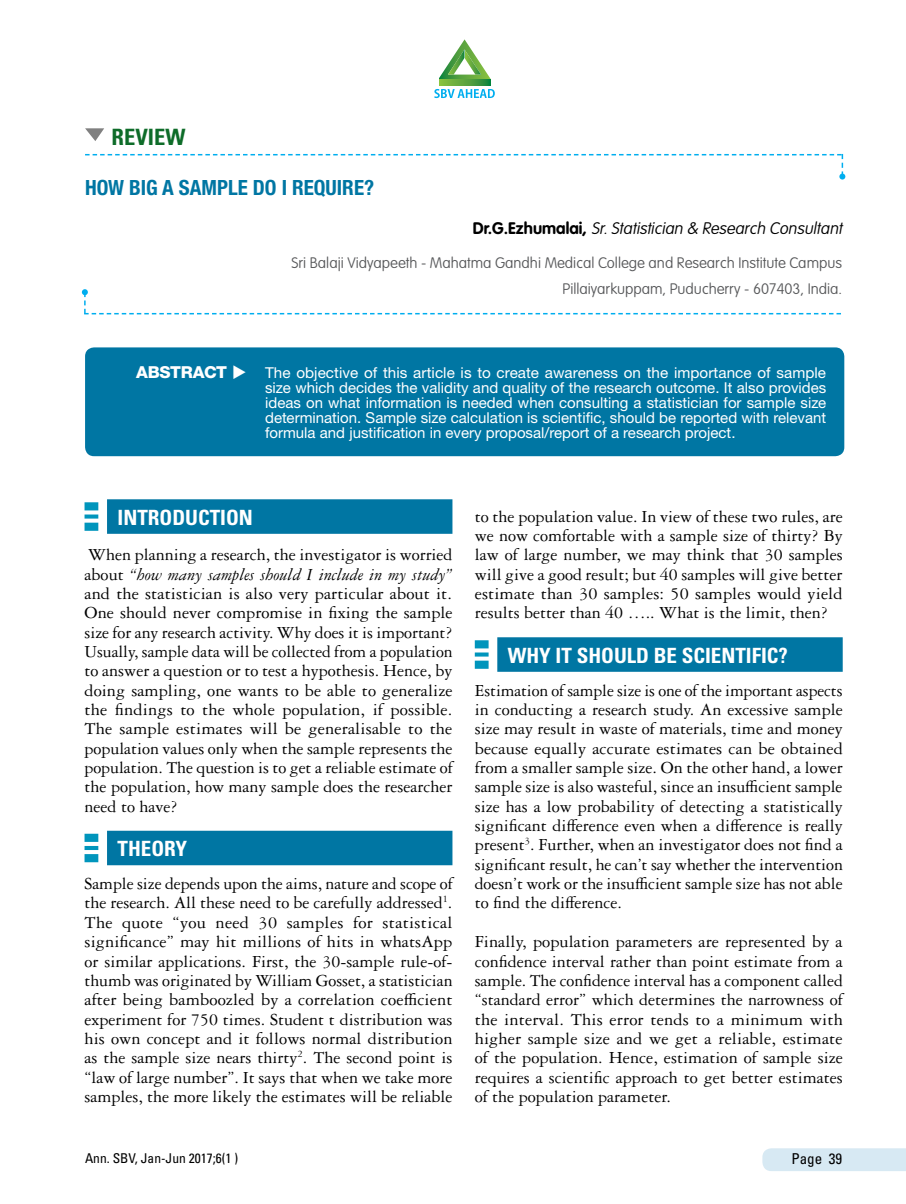
<style>
.page{position:relative;width:906px;height:1204px;background:#fff}
.page>*{position:absolute;margin:0;border:0;box-sizing:border-box;transform-origin:0 0}
.t1{font:700 condensed 22.5px "Univers LT Std";color:#0e6c29}
.t2{font:700 condensed 21px "Univers LT Std";color:#fff}
.t3{font:700 condensed 21px "Helvetica Neue LTW1 G";color:#0076a3}
.t4{font:18px/19.4px "Garamond 3 LT Pro";color:#000;text-align:justify}
.t5{font:italic 100 16.5px "VAG Rounded LT Pro";color:#000}
.t6{font:15px/15px "Helvetica Neue LTW1 G";color:#fff;text-align:justify}
.t7{font:100 15px/25.5px "VAG Rounded LT Pro";color:#58595b;text-align:right}
.t8{font:condensed 15px "Univers LT Std";color:#000}
.t9{font:condensed 13.5px "Univers LT Std";color:#000}
.s1{font-weight:700;font-style:normal}
.s2{font-weight:800;font-size:16.5px}
.s3{font-style:italic}
</style>
<div class="page">
<div style="left:762px;top:1148px;width:144px;height:22px;background:#d7e9f3"></div>
<svg style="left:439px;top:39px;width:52px;height:40px"></svg>
<svg style="left:439px;top:79px;width:52px;height:6px"></svg>
<svg style="left:434px;top:89px;width:61px;height:9px"></svg>
<svg style="left:85px;top:154px;width:760px;height:25px"></svg>
<svg style="left:82px;top:289px;width:759px;height:25px"></svg>
<div style="left:85px;top:502px;width:13px;height:8px;background:#0095bc"></div>
<svg style="left:85px;top:514px;width:13px;height:4px"></svg>
<div style="left:85px;top:522px;width:13px;height:9px;background:#0095bc"></div>
<div style="left:107px;top:499px;width:345px;height:35px;background:#0076a3"></div>
<div style="left:85px;top:833px;width:13px;height:8px;background:#0095bc"></div>
<div style="left:85px;top:845px;width:13px;height:5px;background:#0095bc"></div>
<div style="left:85px;top:854px;width:13px;height:8px;background:#0095bc"></div>
<div style="left:107px;top:830px;width:345px;height:35px;background:#0076a3"></div>
<div style="left:475px;top:640px;width:13px;height:8px;background:#0095bc"></div>
<svg style="left:475px;top:652px;width:13px;height:4px"></svg>
<div style="left:475px;top:660px;width:13px;height:8px;background:#0095bc"></div>
<div style="left:497px;top:637px;width:345px;height:34px;background:#0076a3"></div>
<div style="left:85px;top:347px;width:759px;height:109px;background:#0076a3;border-radius:9px"></div>
<svg style="left:85px;top:128px;width:19px;height:13px"></svg>
<p class="t1" style="left:112px;top:123px;width:75px">REVI EW</p>
<p class="t3" style="left:85px;top:174px;width:291px">HOW BIG A SAMPLE DO I REQUIRE?</p>
<p class="t5" style="left:472px;top:219px;width:374px"><span class="s1">D r. G . E z h u m a l a i,</span> Sr.Statistician &amp; Research Consultant</p>
<p class="t7" style="left:291px;top:250px;width:552px">Sri Balaji Vidyapeeth - Mahatma Gandhi Medical College and Research Institute Campus<br>Pillaiyarkuppam, Puducherry - 607403, India.</p>
<p class="t6" style="left:265px;top:365px;width:563px;text-indent:-129px"><span class="s2">ABSTRACT</span> ◆ The objective of this article is to create awareness on the importance of sample size which decides the validity and quality of the research outcome. It also provides ideas on what information is needed when consulting a statistician for sample size determination. Sample size calculation is scientific, should be reported with relevant formula and justification in every proposal/report of a research project.</p>
<p class="t2" style="left:118px;top:504px;width:44px">INTRODU</p>
<p class="t2" style="left:198px;top:504px;width:42px">CTION</p>
<p class="t4" style="left:85px;top:545px;width:370px">When planning a research, the investigator is worried about <span class="s3">“how many samples should I include in my study” </span>and the statistician is also very particular about it.<br>One should never compromise in fixing the sample size for any research activity. Why does it is important?<br>Usually, sample data will be collected from a population to answer a question or to test a hypothesis. Hence, by doing sampling, one wants to be able to generalize the findings to the whole population, if possible.<br>The sample estimates will be generalisable to the population values only when the sample represents the population. The question is to get a reliable estimate of the population, how many sample does the researcher need to have?</p>
<p class="t2" style="left:118px;top:835px;width:23px">THEOR</p>
<p class="t2" style="left:176px;top:835px;width:13px">Y</p>
<p class="t4" style="left:85px;top:873px;width:370px">Sample size depends upon the aims, nature and scope of the research. All these need to be carefully addressed<sup>1</sup>.<br>The quote “you need 30 samples for statistical significance” may hit millions of hits in whatsApp or similar applications. First, the 30-sample rule-of&shy;thumb was originated by William Gosset, a statistician after being bamboozled by a correlation coefficient experiment for 750 times. Student t distribution was his own concept and it follows normal distribution as the sample size nears thirty<sup>2</sup>. The second point is “law of large number”. It says that when we take more samples, the more likely the estimates will be reliable</p>
<p class="t4" style="left:475px;top:506px;width:369px">to the population value. In view of these two rules, are we now comfortable with a sample size of thirty? By law of large number, we may think that 30 samples will give a good result; but 40 samples will give better estimate than 30 samples: 50 samples would yield results better than 40 ….. What is the limit, then?</p>
<p class="t2" style="left:508px;top:642px;width:82px">WHY IT SHOULD</p>
<p class="t2" style="left:653px;top:642px;width:136px">BE SCIENTIFIC?</p>
<p class="t4" style="left:475px;top:680px;width:370px">Estimation of sample size is one of the important aspects in conducting a research study. An excessive sample size may result in waste of materials, time and money because equally accurate estimates can be obtained from a smaller sample size. On the other hand, a lower sample size is also wasteful, since an insufficient sample size has a low probability of detecting a statistically significant difference even when a difference is really present<sup>3</sup>. Further, when an investigator does not find a significant result, he can’t say whether the intervention doesn’t work or the insufficient sample size has not able to find the difference.</p>
<p class="t4" style="left:475px;top:931px;width:370px">Finally, population parameters are represented by a confidence interval rather than point estimate from a sample. The confidence interval has a component called “standard error” which determines the narrowness of the interval. This error tends to a minimum with higher sample size and we get a reliable, estimate of the population. Hence, estimation of sample size requires a scientific approach to get better estimates of the population parameter.</p>
<p class="t9" style="left:85px;top:1149px;width:155px">Ann. SBV, Jan-Jun 2017;6(1 )</p>
<p class="t8" style="left:791px;top:1148px;width:52px">Page 39</p>
</div>
